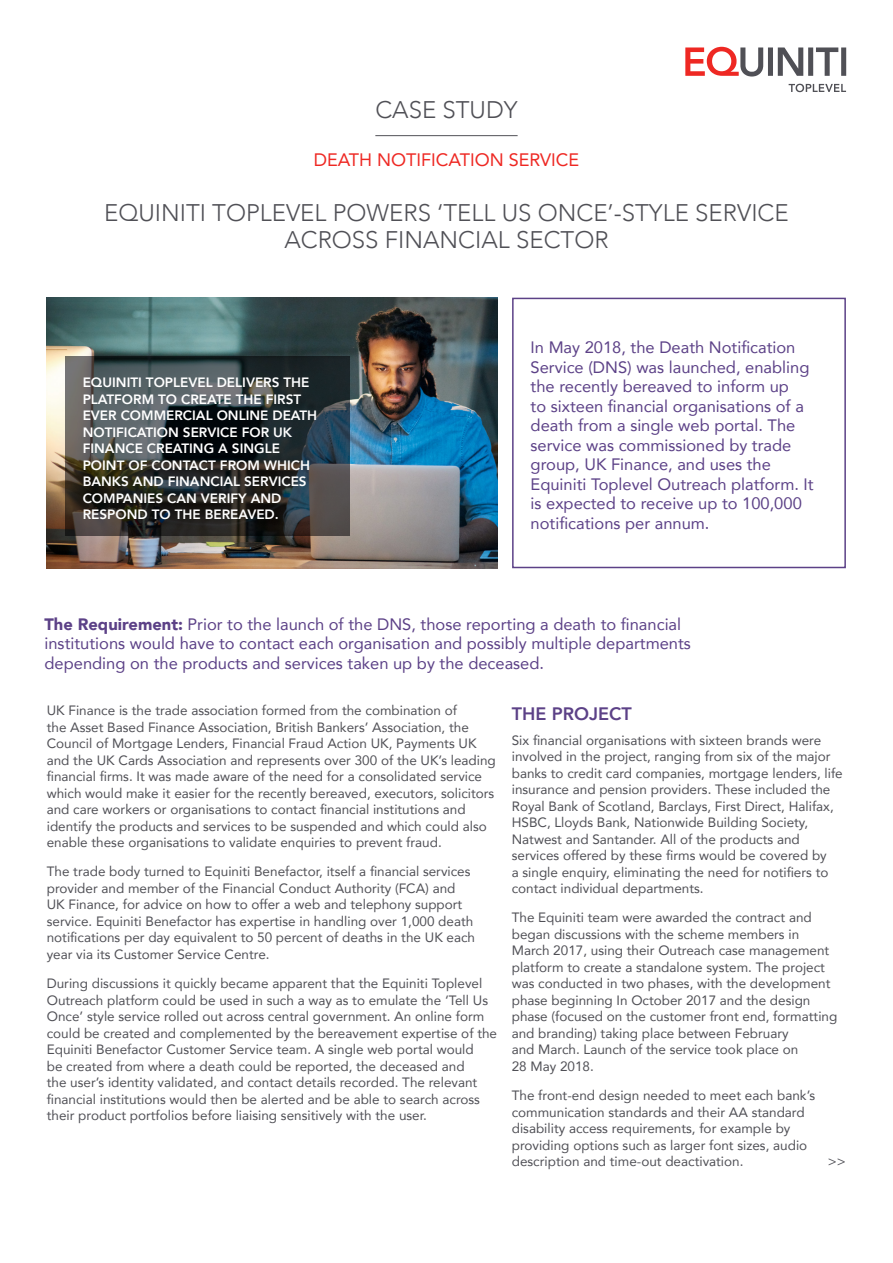
<style>
.page{position:relative;width:893px;height:1263px;background:#fff}
.page>*{position:absolute;margin:0;border:0;box-sizing:border-box;transform-origin:0 0}
.Case_Study_Title_-_1{font:300 24px/27px "Avenir";color:#505056;text-align:center}
.Case_Study_Header{font:300 24px "Avenir";color:#505056}
.Case_Study_Under_Hea{font:18px "Avenir";color:#ee2823}
.PURPLE_Body_Copy_Hea{font:800 18px "Avenir";color:#5c4187}
.RED_Opening_Para_-_1{font:16.5px/19.5px "Avenir";color:#5c4187}
.Body_Copy_-_9_11pt{font:13.5px/16.5px "Avenir";color:#505056}
.t1{font:800 13.5px/16.5px "Avenir";color:#fff}
.s1{font-weight:900}
</style>
<div class="page">
<img style="left:47px;top:298px;width:450px;height:270px">
<div style="left:512px;top:298px;width:334px;height:270px;border:2px solid #5c4187"></div>
<hr style="left:375px;top:135px;width:143px;height:1px;background:#505056">
<svg style="left:685px;top:47px;width:161px;height:30px"></svg>
<svg style="left:789px;top:84px;width:57px;height:8px"></svg>
<svg style="left:66px;top:357px;width:284px;height:179px;background:#333839"></svg>
<p class="Case_Study_Header" style="left:375px;top:96px;width:144px">CASE STUDY</p>
<p class="Case_Study_Under_Hea" style="left:314px;top:145px;width:267px">DEATH NOTIFICATION SERVICE</p>
<p class="Case_Study_Title_-_1" style="left:104px;top:199px;width:686px">EQUINITI TOPLEVEL POWERS ‘TELL US ONCE’-STYLE SERVICE<br>ACROSS FINANCIAL SECTOR</p>
<p class="t1" style="left:83px;top:374px;width:236px">EQUINITI TOPLEVEL DELIVERS THE<br>PLATFORM TO CREATE THE FIRST<br>EVER COMMERCIAL ONLINE DEATH<br>NOTIFICATION SERVICE FOR UK<br>FINANCE CREATING A SINGLE<br>POINT OF CONTACT FROM WHICH<br>BANKS AND FINANCIAL SERVICES<br>COMPANIES CAN VERIFY AND<br>RESPOND TO THE BEREAVED.</p>
<p class="RED_Opening_Para_-_1" style="left:531px;top:337px;width:285px">In May 2018, the Death Notification Service (DNS) was launched, enabling the recently bereaved to inform up<br>to sixteen financial organisations of a death from a single web portal. The service was commissioned by trade group, UK Finance, and uses the Equiniti Toplevel Outreach platform. It is expected to receive up to 100,000 notifications per annum.</p>
<p class="RED_Opening_Para_-_1" style="left:45px;top:614px;width:648px"><span class="s1">The Requirement:</span> Prior to the launch of the DNS, those reporting a death to financial institutions would have to contact each organisation and possibly multiple departments depending on the products and services taken up by the deceased.</p>
<p class="Body_Copy_-_9_11pt" style="left:47px;top:702px;width:451px">UK Finance is the trade association formed from the combination of<br>the Asset Based Finance Association, British Bankers’ Association, the Council of Mortgage Lenders, Financial Fraud Action UK, Payments UK and the UK Cards Association and represents over 300 of the UK’s leading financial firms. It was made aware of the need for a consolidated service which would make it easier for the recently bereaved, executors, solicitors and care workers or organisations to contact financial institutions and identify the products and services to be suspended and which could also enable these organisations to validate enquiries to prevent fraud.</p>
<p class="Body_Copy_-_9_11pt" style="left:47px;top:863px;width:430px">The trade body turned to Equiniti Benefactor, itself a financial services provider and member of the Financial Conduct Authority (FCA) and UK Finance, for advice on how to offer a web and telephony support service. Equiniti Benefactor has expertise in handling over 1,000 death notifications per day equivalent to 50 percent of deaths in the UK each year via its Customer Service Centre.</p>
<p class="Body_Copy_-_9_11pt" style="left:47px;top:975px;width:452px">During discussions it quickly became apparent that the Equiniti Toplevel Outreach platform could be used in such a way as to emulate the ‘Tell Us Once’ style service rolled out across central government. An online form could be created and complemented by the bereavement expertise of the Equiniti Benefactor Customer Service team. A single web portal would<br>be created from where a death could be reported, the deceased and<br>the user’s identity validated, and contact details recorded. The relevant financial institutions would then be alerted and be able to search across their product portfolios before liaising sensitively with the user.</p>
<p class="PURPLE_Body_Copy_Hea" style="left:512px;top:699px;width:121px">THE PROJECT</p>
<p class="Body_Copy_-_9_11pt" style="left:512px;top:731px;width:332px">Six financial organisations with sixteen brands were involved in the project, ranging from six of the major banks to credit card companies, mortgage lenders, life insurance and pension providers. These included the Royal Bank of Scotland, Barclays, First Direct, Halifax, HSBC, Lloyds Bank, Nationwide Building Society, Natwest and Santander. All of the products and services offered by these firms would be covered by<br>a single enquiry, eliminating the need for notifiers to contact individual departments.</p>
<p class="Body_Copy_-_9_11pt" style="left:512px;top:909px;width:327px">The Equiniti team were awarded the contract and began discussions with the scheme members in March 2017, using their Outreach case management platform to create a standalone system. The project was conducted in two phases, with the development phase beginning In October 2017 and the design phase (focused on the customer front end, formatting and branding) taking place between February<br>and March. Launch of the service took place on<br>28 May 2018.</p>
<p class="Body_Copy_-_9_11pt" style="left:512px;top:1087px;width:305px">The front-end design needed to meet each bank’s communication standards and their AA standard disability access requirements, for example by providing options such as larger font sizes, audio description and time-out deactivation.</p>
<p class="Body_Copy_-_9_11pt" style="left:828px;top:1153px;width:19px">&gt;&gt;</p>
</div>
